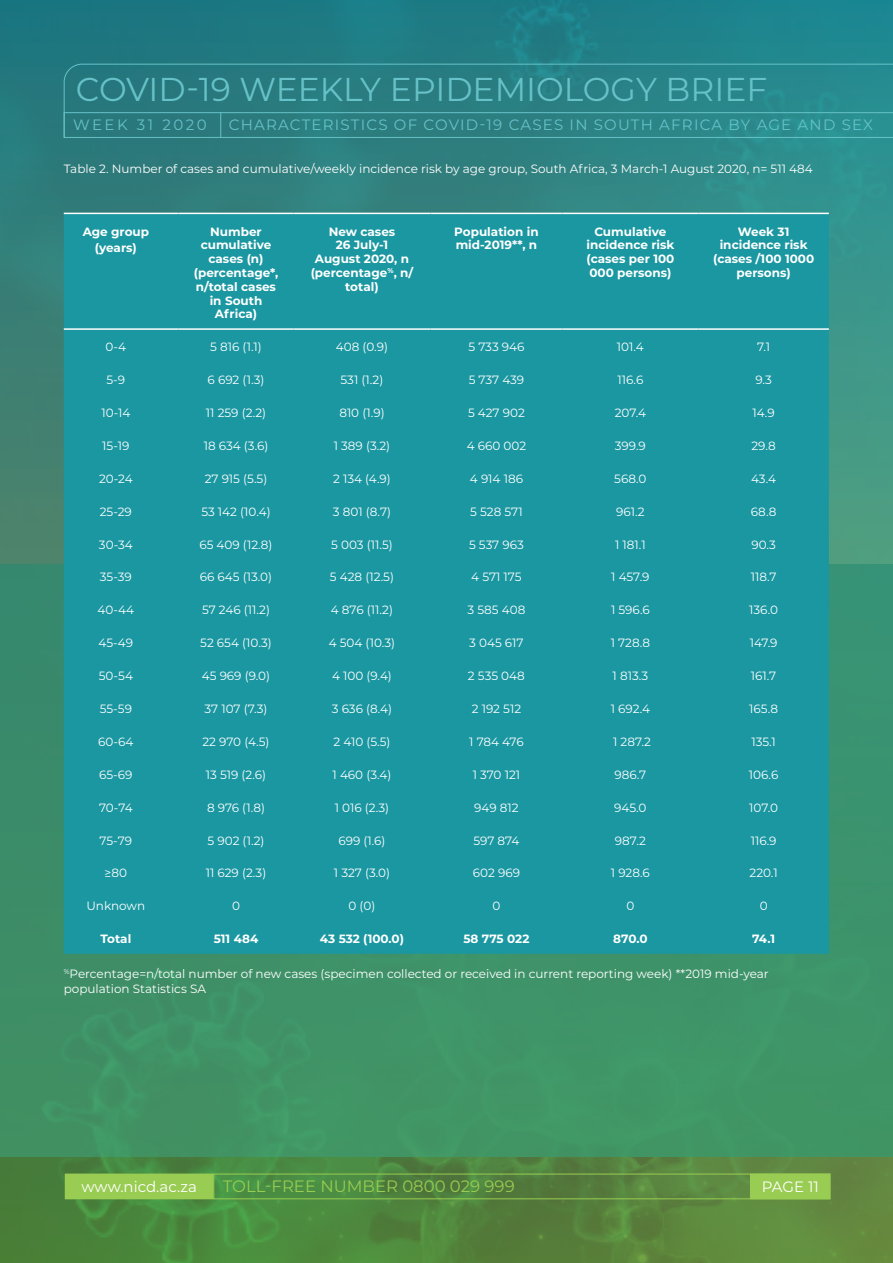
<style>
.page{position:relative;width:893px;height:1263px;background:#fff}
.page>*{position:absolute;margin:0;border:0;box-sizing:border-box;transform-origin:0 0}
.t1{font:33px "Montserrat";color:#66c2c8}
.t2{font:16.5px "Montserrat";color:#99cc52}
.t3{font:15px "Montserrat";letter-spacing:.08em;color:#66c2c8}
.t4{font:15px "Montserrat";color:#fff}
.t5{font:15px "Montserrat";letter-spacing:.17em;color:#66c2c8}
.t6{font:12px/15px "Montserrat";color:#fff}
.t7{font:700 12px/13.8px "Montserrat";color:#fff;text-align:center}
</style>
<div class="page">
<svg style="left:0;top:0;width:893px;height:564px;background:#2e8382"></svg>
<div style="left:0;top:564px;width:893px;height:593px;background:#3f9367"></div>
<img style="left:0;top:1157px;width:893px;height:106px">
<div style="left:213px;top:1174px;width:617px;height:25px;border:1px solid #99cc52"></div>
<div style="left:751px;top:1174px;width:79px;height:25px;background:#99cc52"></div>
<div style="left:65px;top:1174px;width:148px;height:25px;background:#99cc52"></div>
<svg style="left:63px;top:63px;width:830px;height:76px;background:#288185"></svg>
<svg style="left:64px;top:112px;width:829px;height:26px;background:#2f8688"></svg>
<div style="left:64px;top:214px;width:765px;height:740px;background:#1a97a1"></div>
<hr style="left:64px;top:213px;width:115px;height:1px;background:#fff">
<hr style="left:179px;top:213px;width:114px;height:1px;background:#fff">
<hr style="left:293px;top:213px;width:138px;height:1px;background:#fff">
<hr style="left:431px;top:213px;width:131px;height:1px;background:#fff">
<hr style="left:562px;top:213px;width:136px;height:1px;background:#fff">
<hr style="left:698px;top:213px;width:131px;height:1px;background:#fff">
<hr style="left:64px;top:328px;width:115px;height:2px;background:#fff">
<hr style="left:179px;top:328px;width:114px;height:2px;background:#fff">
<hr style="left:293px;top:328px;width:138px;height:2px;background:#fff">
<hr style="left:431px;top:328px;width:131px;height:2px;background:#fff">
<hr style="left:562px;top:328px;width:136px;height:2px;background:#fff">
<hr style="left:698px;top:328px;width:131px;height:2px;background:#fff">
<p class="t1" style="left:76px;top:67px;width:693px">COVID-19 WEEKLY EPIDEMIOLOGY BRIEF</p>
<p class="t5" style="left:73px;top:115px;width:135px">WEEK 31 2020</p>
<p class="t3" style="left:229px;top:115px;width:646px">CHARACTERISTICS OF COVID-19 CASES IN SOUTH AFRICA BY AGE AND SEX</p>
<p class="t6" style="left:64px;top:161px;width:750px">Table 2. Number of cases and cumulative/weekly incidence risk by age group, South Africa, 3 March-1 August 2020, n= 511 484</p>
<p class="t7" style="left:83px;top:223px;width:68px;line-height:16.5px">Age group (years)</p>
<p class="t7" style="left:194px;top:224px;width:86px">Number cumulative cases (n) (percentage*, n/total cases in South<br>Africa)</p>
<p class="t7" style="left:311px;top:224px;width:104px">New cases<br>26 July-1<br>August 2020, n (percentage<sup>%</sup>, n/ total)</p>
<p class="t7" style="left:454px;top:224px;width:86px;text-align:left">Population in mid-2019**, n</p>
<p class="t7" style="left:586px;top:224px;width:89px">Cumulative incidence risk (cases per 100<br>000 persons)</p>
<p class="t7" style="left:713px;top:224px;width:103px">Week 31 incidence risk (cases /100 1000 persons)</p>
<p class="t6" style="left:106px;top:339px;width:22px">0-4</p>
<p class="t6" style="left:210px;top:339px;width:53px">5 816 (1.1)</p>
<p class="t6" style="left:336px;top:339px;width:54px">408 (0.9)</p>
<p class="t6" style="left:468px;top:339px;width:58px">5 733 946</p>
<p class="t6" style="left:617px;top:339px;width:28px">101.4</p>
<p class="t6" style="left:757px;top:339px;width:15px">7.1</p>
<p class="t6" style="left:107px;top:372px;width:20px">5-9</p>
<p class="t6" style="left:208px;top:372px;width:58px">6 692 (1.3)</p>
<p class="t6" style="left:341px;top:372px;width:44px">531 (1.2)</p>
<p class="t6" style="left:469px;top:372px;width:57px">5 737 439</p>
<p class="t6" style="left:617px;top:372px;width:27px">116.6</p>
<p class="t6" style="left:755px;top:372px;width:18px">9.3</p>
<p class="t6" style="left:101px;top:405px;width:31px">10-14</p>
<p class="t6" style="left:206px;top:405px;width:62px">11 259 (2.2)</p>
<p class="t6" style="left:339px;top:405px;width:47px">810 (1.9)</p>
<p class="t6" style="left:468px;top:405px;width:58px">5 427 902</p>
<p class="t6" style="left:615px;top:405px;width:33px">207.4</p>
<p class="t6" style="left:752px;top:405px;width:24px">14.9</p>
<p class="t6" style="left:102px;top:438px;width:29px">15-19</p>
<p class="t6" style="left:204px;top:438px;width:66px">18 634 (3.6)</p>
<p class="t6" style="left:334px;top:438px;width:58px">1 389 (3.2)</p>
<p class="t6" style="left:467px;top:438px;width:61px">4 660 002</p>
<p class="t6" style="left:615px;top:438px;width:33px">399.9</p>
<p class="t6" style="left:751px;top:438px;width:26px">29.8</p>
<p class="t6" style="left:99px;top:471px;width:35px">20-24</p>
<p class="t6" style="left:205px;top:471px;width:64px">27 915 (5.5)</p>
<p class="t6" style="left:333px;top:471px;width:59px">2 134 (4.9)</p>
<p class="t6" style="left:470px;top:471px;width:55px">4 914 186</p>
<p class="t6" style="left:614px;top:471px;width:34px">568.0</p>
<p class="t6" style="left:751px;top:471px;width:26px">43.4</p>
<p class="t6" style="left:100px;top:503px;width:34px">25-29</p>
<p class="t6" style="left:201px;top:503px;width:71px">53 142 (10.4)</p>
<p class="t6" style="left:333px;top:503px;width:60px">3 801 (8.7)</p>
<p class="t6" style="left:470px;top:503px;width:54px">5 528 571</p>
<p class="t6" style="left:616px;top:503px;width:30px">961.2</p>
<p class="t6" style="left:751px;top:503px;width:27px">68.8</p>
<p class="t6" style="left:99px;top:536px;width:35px">30-34</p>
<p class="t6" style="left:199px;top:536px;width:75px">65 409 (12.8)</p>
<p class="t6" style="left:331px;top:536px;width:63px">5 003 (11.5)</p>
<p class="t6" style="left:469px;top:536px;width:56px">5 537 963</p>
<p class="t6" style="left:615px;top:536px;width:32px">1 181.1</p>
<p class="t6" style="left:751px;top:536px;width:26px">90.3</p>
<p class="t6" style="left:100px;top:569px;width:33px">35-39</p>
<p class="t6" style="left:200px;top:569px;width:74px">66 645 (13.0)</p>
<p class="t6" style="left:330px;top:569px;width:66px">5 428 (12.5)</p>
<p class="t6" style="left:471px;top:569px;width:52px">4 571 175</p>
<p class="t6" style="left:611px;top:569px;width:40px">1 457.9</p>
<p class="t6" style="left:751px;top:569px;width:27px">118.7</p>
<p class="t6" style="left:98px;top:602px;width:38px">40-44</p>
<p class="t6" style="left:202px;top:602px;width:69px">57 246 (11.2)</p>
<p class="t6" style="left:331px;top:602px;width:64px">4 876 (11.2)</p>
<p class="t6" style="left:468px;top:602px;width:59px">3 585 408</p>
<p class="t6" style="left:611px;top:602px;width:40px">1 596.6</p>
<p class="t6" style="left:749px;top:602px;width:30px">136.0</p>
<p class="t6" style="left:99px;top:635px;width:36px">45-49</p>
<p class="t6" style="left:200px;top:635px;width:73px">52 654 (10.3)</p>
<p class="t6" style="left:329px;top:635px;width:68px">4 504 (10.3)</p>
<p class="t6" style="left:469px;top:635px;width:56px">3 045 617</p>
<p class="t6" style="left:611px;top:635px;width:41px">1 728.8</p>
<p class="t6" style="left:750px;top:635px;width:29px">147.9</p>
<p class="t6" style="left:99px;top:668px;width:36px">50-54</p>
<p class="t6" style="left:202px;top:668px;width:70px">45 969 (9.0)</p>
<p class="t6" style="left:332px;top:668px;width:61px">4 100 (9.4)</p>
<p class="t6" style="left:468px;top:668px;width:58px">2 535 048</p>
<p class="t6" style="left:613px;top:668px;width:37px">1 813.3</p>
<p class="t6" style="left:751px;top:668px;width:27px">161.7</p>
<p class="t6" style="left:100px;top:701px;width:34px">55-59</p>
<p class="t6" style="left:204px;top:701px;width:64px">37 107 (7.3)</p>
<p class="t6" style="left:332px;top:701px;width:62px">3 636 (8.4)</p>
<p class="t6" style="left:472px;top:701px;width:51px">2 192 512</p>
<p class="t6" style="left:611px;top:701px;width:41px">1 692.4</p>
<p class="t6" style="left:749px;top:701px;width:30px">165.8</p>
<p class="t6" style="left:98px;top:734px;width:37px">60-64</p>
<p class="t6" style="left:202px;top:734px;width:69px">22 970 (4.5)</p>
<p class="t6" style="left:333px;top:734px;width:59px">2 410 (5.5)</p>
<p class="t6" style="left:469px;top:734px;width:56px">1 784 476</p>
<p class="t6" style="left:613px;top:734px;width:39px">1 287.2</p>
<p class="t6" style="left:751px;top:734px;width:26px">135.1</p>
<p class="t6" style="left:99px;top:766px;width:35px">65-69</p>
<p class="t6" style="left:206px;top:766px;width:62px">13 519 (2.6)</p>
<p class="t6" style="left:333px;top:766px;width:60px">1 460 (3.4)</p>
<p class="t6" style="left:473px;top:766px;width:49px">1 370 121</p>
<p class="t6" style="left:614px;top:766px;width:33px">986.7</p>
<p class="t6" style="left:749px;top:766px;width:31px">106.6</p>
<p class="t6" style="left:99px;top:799px;width:35px">70-74</p>
<p class="t6" style="left:207px;top:799px;width:59px">8 976 (1.8)</p>
<p class="t6" style="left:335px;top:799px;width:56px">1 016 (2.3)</p>
<p class="t6" style="left:474px;top:799px;width:46px">949 812</p>
<p class="t6" style="left:614px;top:799px;width:34px">945.0</p>
<p class="t6" style="left:749px;top:799px;width:30px">107.0</p>
<p class="t6" style="left:100px;top:832px;width:34px">75-79</p>
<p class="t6" style="left:208px;top:832px;width:58px">5 902 (1.2)</p>
<p class="t6" style="left:338px;top:832px;width:49px">699 (1.6)</p>
<p class="t6" style="left:473px;top:832px;width:48px">597 874</p>
<p class="t6" style="left:615px;top:832px;width:32px">987.2</p>
<p class="t6" style="left:751px;top:832px;width:27px">116.9</p>
<p class="t6" style="left:105px;top:865px;width:24px">≥80</p>
<p class="t6" style="left:206px;top:865px;width:62px">11 629 (2.3)</p>
<p class="t6" style="left:334px;top:865px;width:58px">1 327 (3.0)</p>
<p class="t6" style="left:473px;top:865px;width:49px">602 969</p>
<p class="t6" style="left:611px;top:865px;width:41px">1 928.6</p>
<p class="t6" style="left:750px;top:865px;width:30px">220.1</p>
<p class="t6" style="left:86px;top:898px;width:60px">Unknown</p>
<p class="t6" style="left:232px;top:898px;width:9px">0</p>
<p class="t6" style="left:348px;top:898px;width:28px">0 (0)</p>
<p class="t6" style="left:492px;top:898px;width:9px">0</p>
<p class="t6" style="left:626px;top:898px;width:9px">0</p>
<p class="t6" style="left:760px;top:898px;width:9px">0</p>
<p class="t7" style="left:100px;top:931px;width:32px">Total</p>
<p class="t7" style="left:214px;top:931px;width:46px">511 484</p>
<p class="t7" style="left:320px;top:931px;width:85px">43 532 (100.0)</p>
<p class="t7" style="left:463px;top:931px;width:67px">58 775 022</p>
<p class="t7" style="left:613px;top:931px;width:36px">870.0</p>
<p class="t7" style="left:752px;top:931px;width:24px">74.1</p>
<p class="t6" style="left:64px;top:966px;width:706px"><sup>%</sup>Percentage=n/total number of new cases (specimen collected or received in current reporting week) **2019 mid-year population Statistics SA</p>
<p class="t4" style="left:81px;top:1176px;width:117px">www.nicd.ac.za</p>
<p class="t2" style="left:223px;top:1175px;width:293px">TOLL-FREE NUMBER 0800 029 999</p>
<p class="t4" style="left:762px;top:1176px;width:59px">PAGE 11</p>
</div>
